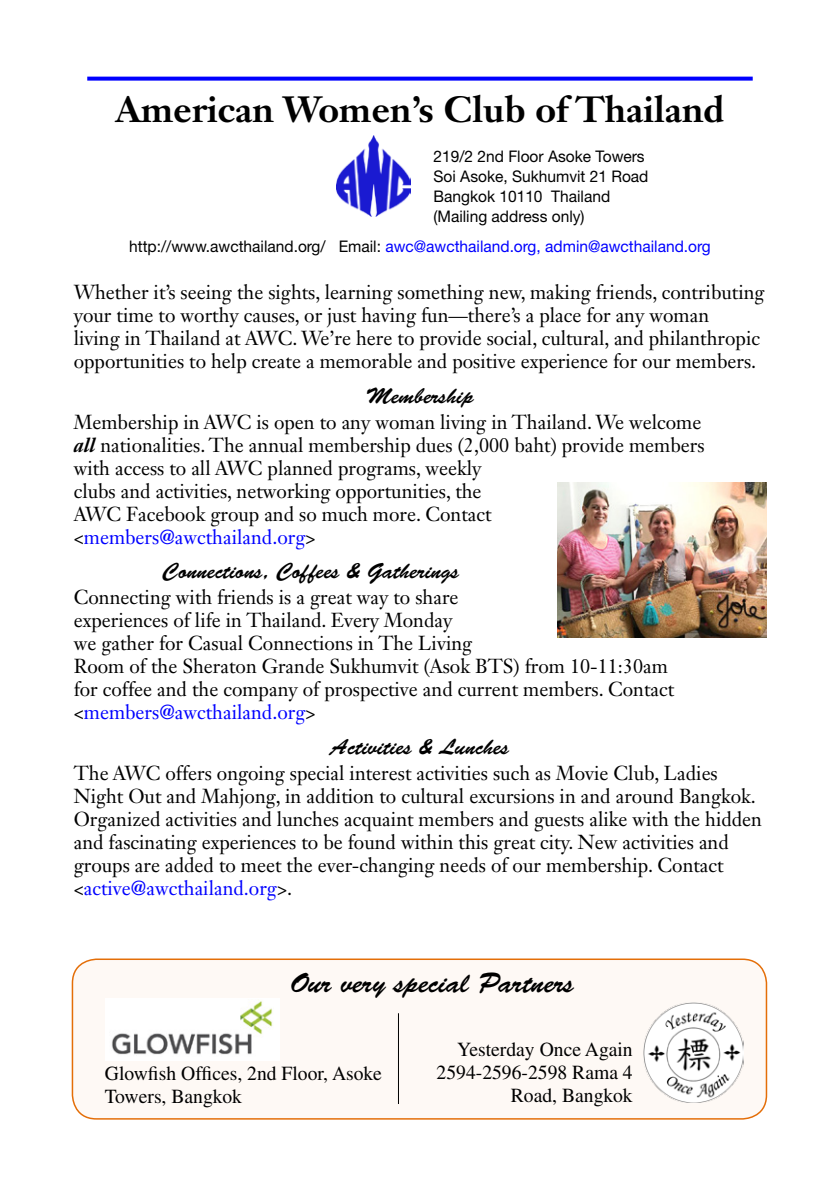
<style>
.page{position:relative;width:840px;height:1191px;background:#fff}
.page>*{position:absolute;margin:0;border:0;box-sizing:border-box;transform-origin:0 0}
.t1{font:700 36px "Janson Text LT Std";color:#000}
.t2{font:28px "Brush Script Std";color:#000}
.t3{font:22px "Brush Script Std";color:#000}
.t4{font:20px/23px "Janson Text LT Std";color:#000}
.t5{font:20px/23px "Times LT Std";color:#000}
.t6{font:16px/20px "Helvetica Neue LT Std";color:#000}
.t7{font:16px "Helvetica Neue LT Std";color:#00f}
.s1{color:#000}
.s2{font-weight:700;font-style:italic}
.s3{color:#00f}
</style>
<div class="page">
<svg style="left:87px;top:77px;width:665px;height:4px;background:#1818ff"></svg>
<img style="left:336px;top:136px;width:74px;height:81px">
<img style="left:557px;top:482px;width:208px;height:156px">
<div style="left:72px;top:959px;width:694px;height:159px;background:#fef9f5;border-radius:24px"></div>
<div style="left:72px;top:958px;width:694px;height:161px;border:2px solid #e46e08;border-radius:24px"></div>
<div style="left:105px;top:998px;width:174px;height:62px;background:#fff"></div>
<img style="left:111px;top:1000px;width:162px;height:55px">
<img style="left:643px;top:1002px;width:100px;height:100px">
<hr style="left:398px;top:1013px;width:1px;height:91px;background:#000">
<h1 class="t1" style="left:116px;top:86px;width:609px">American Women’s Club of Thailand</h1>
<p class="t6" style="left:433px;top:146px;width:216px">219/2 2nd Floor Asoke Towers<br>Soi Asoke, Sukhumvit 21 Road<br>Bangkok 10110 Thailand (Mailing address only)</p>
<p class="t7" style="left:129px;top:237px;width:583px"><span class="s1">http://www.awcthailand.org/ Email:</span> awc@awcthailand.org, admin@awcthailand.org</p>
<p class="t4" style="left:74px;top:280px;width:692px">Whether it’s seeing the sights, learning something new, making friends, contributing your time to worthy causes, or just having fun—there’s a place for any woman<br>living in Thailand at AWC. We’re here to provide social, cultural, and philanthropic opportunities to help create a memorable and positive experience for our members.</p>
<p class="t3" style="left:366px;top:383px;width:109px">Membership</p>
<p class="t4" style="left:74px;top:410px;width:632px">Membership in AWC is open to any woman living in Thailand. We welcome <span class="s2">all</span> nationalities. The annual membership dues (2,000 baht) provide members with access to all AWC planned programs, weekly<br>clubs and activities, networking opportunities, the<br>AWC Facebook group and so much more. Contact &lt;<span class="s3">members@awcthailand.org</span>&gt;</p>
<p class="t3" style="left:163px;top:559px;width:298px">Connections, Coffees &amp; Gatherings</p>
<p class="t4" style="left:74px;top:586px;width:601px">Connecting with friends is a great way to share<br>experiences of life in Thailand. Every Monday<br>we gather for Casual Connections in The Living<br>Room of the Sheraton Grande Sukhumvit (Asok BTS) from 10-11:30am for coffee and the company of prospective and current members. Contact &lt;<span class="s3">members@awcthailand.org</span>&gt;</p>
<p class="t3" style="left:330px;top:735px;width:180px">Activities &amp; Lunches</p>
<p class="t4" style="left:74px;top:761px;width:689px">The AWC offers ongoing special interest activities such as Movie Club, Ladies Night Out and Mahjong, in addition to cultural excursions in and around Bangkok.<br>Organized activities and lunches acquaint members and guests alike with the hidden and fascinating experiences to be found within this great city. New activities and groups are added to meet the ever-changing needs of our membership. Contact &lt;<span class="s3">active@awcthailand.org</span>&gt;.</p>
<h2 class="t2" style="left:290px;top:967px;width:285px">Our very special Partners</h2>
<p class="t5" style="left:105px;top:1061px;width:278px">Glowfish Offices, 2nd Floor, Asoke<br>Towers, Bangkok</p>
<p class="t5" style="left:436px;top:1037px;width:197px;text-align:right">Yesterday Once Again<br>2594-2596-2598 Rama 4<br>Road, Bangkok</p>
</div>
